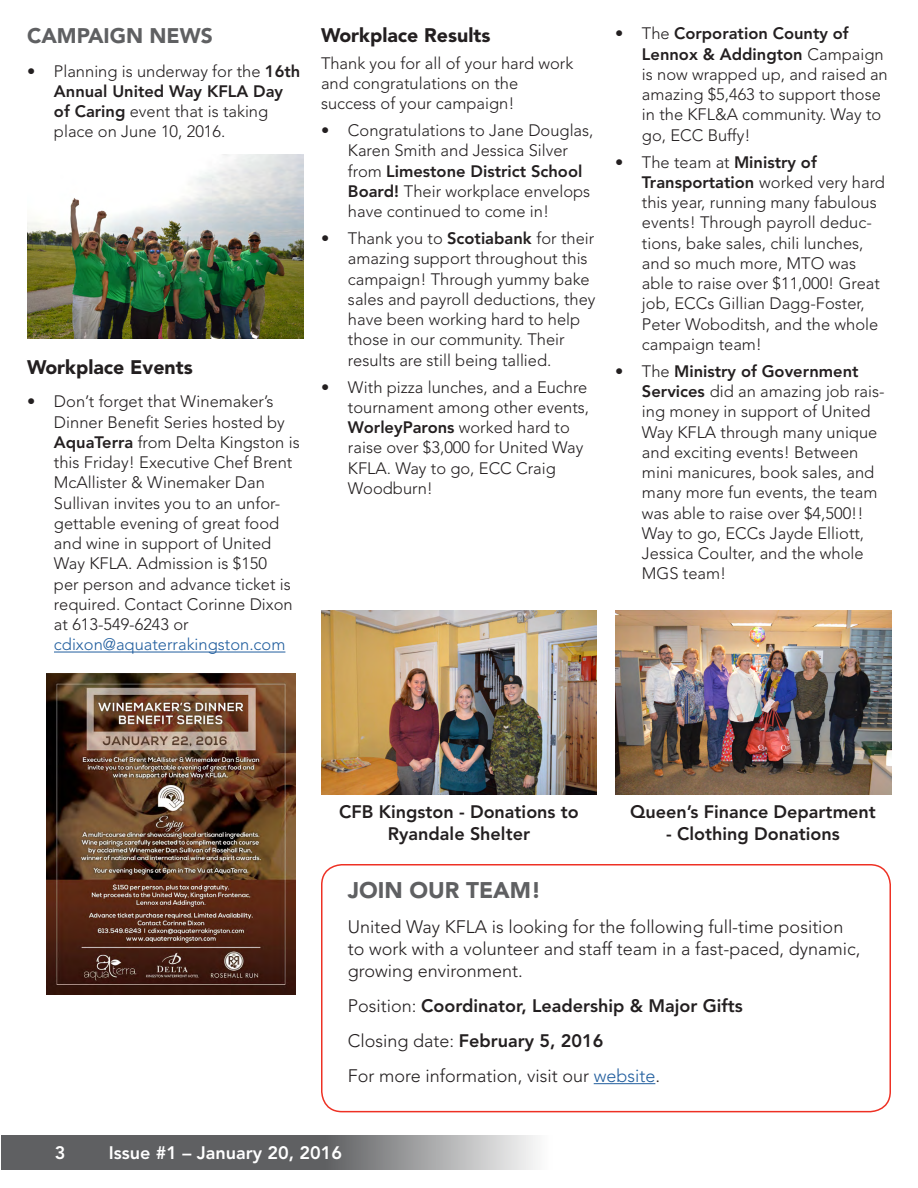
<style>
.page{position:relative;width:918px;height:1188px;background:#fff}
.page>*{position:absolute;margin:0;border:0;box-sizing:border-box;transform-origin:0 0}
.t1{font:900 22.5px "Avenir LT Std";color:#5f6062}
.t2{font:900 21px "Avenir LT Std";color:#5f6062}
.t3{font:900 19.5px "Avenir LT Std";color:#231f20}
.t4{font:300 18px/21.6px "Avenir LT Std";color:#231f20}
.t5{font:800 18px/21.6px "Avenir LT Std";color:#231f20;text-align:center}
.t6{font:800 18px "Avenir LT Std";color:#fff}
.t7{font:300 16.5px/20.2px "Avenir LT Std";color:#231f20}
.t8{font:300 16.5px "Avenir LT Std";color:#215e9e}
.s1{font-weight:800}
.s2{color:#215e9e}
</style>
<div class="page">
<svg style="left:1px;top:1135px;width:536px;height:34px;fill:#5f6062"></svg>
<hr style="left:54px;top:652px;width:231px;height:1px;background:#215e9e">
<img style="left:27px;top:155px;width:276px;height:183px">
<img style="left:46px;top:673px;width:249px;height:322px">
<img style="left:321px;top:611px;width:276px;height:183px">
<img style="left:615px;top:611px;width:276px;height:183px">
<div style="left:321px;top:864px;width:570px;height:248px;border:2px solid #ee3124;border-radius:20px"></div>
<hr style="left:594px;top:1083px;width:61px;height:1px;background:#215e9e">
<p class="t2" style="left:27px;top:23px;width:187px">CAMPAIGN NEWS</p>
<p class="t7" style="left:54px;top:61px;width:248px;text-indent:-27px">• Planning is underway for the <span class="s1">16th<br>Annual United Way KFLA Day of Caring</span> event that is taking place on June 10, 2016.</p>
<p class="t3" style="left:27px;top:355px;width:167px">Workplace Events</p>
<p class="t7" style="left:54px;top:392px;width:247px;text-indent:-27px">• Don’t forget that Winemaker’s<br>Dinner Benefit Series hosted by<br><span class="s1">AquaTerra</span> from Delta Kingston is this Friday! Executive Chef Brent<br>McAllister &amp; Winemaker Dan<br>Sullivan invites you to an unfor&shy;gettable evening of great food and wine in support of United<br>Way KFLA. Admission is $150<br>per person and advance ticket is required. Contact Corinne Dixon at 613-549-6243 or</p>
<p class="t8" style="left:54px;top:635px;width:233px">cdixon@aquaterrakingston.com</p>
<p class="t3" style="left:321px;top:23px;width:171px">Workplace Results</p>
<p class="t7" style="left:321px;top:53px;width:254px">Thank you for all of your hard work and congratulations on the success of your campaign!</p>
<p class="t7" style="left:348px;top:120px;width:247px;text-indent:-27px">• Congratulations to Jane Douglas,<br>Karen Smith and Jessica Silver from <span class="s1">Limestone District School<br>Board!</span> Their workplace envelops have continued to come in!</p>
<p class="t7" style="left:348px;top:228px;width:249px;text-indent:-27px">• Thank you to <span class="s1">Scotiabank</span> for their amazing support throughout this campaign! Through yummy bake sales and payroll deductions, they have been working hard to help those in our community. Their results are still being tallied.</p>
<p class="t7" style="left:348px;top:377px;width:243px;text-indent:-27px">• With pizza lunches, and a Euchre tournament among other events,<br><span class="s1">WorleyParons</span> worked hard to raise over $3,000 for United Way<br>KFLA. Way to go, ECC Craig<br>Woodburn!</p>
<p class="t7" style="left:642px;top:24px;width:247px;text-indent:-27px">• The <span class="s1">Corporation County of<br>Lennox &amp; Addington</span> Campaign is now wrapped up, and raised an amazing $5,463 to support those in the KFL&amp;A community. Way to go, ECC Buffy!</p>
<p class="t7" style="left:642px;top:152px;width:244px;text-indent:-27px">• The team at <span class="s1">Ministry of<br>Transportation</span> worked very hard this year, running many fabulous events! Through payroll deduc&shy;tions, bake sales, chili lunches, and so much more, MTO was able to raise over $11,000! Great job, ECCs Gillian Dagg-Foster,<br>Peter Woboditsh, and the whole campaign team!</p>
<p class="t7" style="left:642px;top:361px;width:244px;text-indent:-27px">• The <span class="s1">Ministry of Government<br>Services</span> did an amazing job rais&shy;ing money in support of United<br>Way KFLA through many unique and exciting events! Between mini manicures, book sales, and many more fun events, the team was able to raise over $4,500!!<br>Way to go, ECCs Jayde Elliott,<br>Jessica Coulter, and the whole<br>MGS team!</p>
<p class="t5" style="left:339px;top:801px;width:241px">CFB Kingston - Donations to<br>Ryandale Shelter</p>
<h1 class="t1" style="left:348px;top:877px;width:195px">JOIN OUR TEAM!</h1>
<p class="t4" style="left:348px;top:916px;width:514px">United Way KFLA is looking for the following full-time position to work with a volunteer and staff team in a fast-paced, dynamic, growing environment.</p>
<p class="t4" style="left:348px;top:988px;width:397px;line-height:35.1px">Position: <span class="s1">Coordinator, Leadership &amp; Major Gifts<br></span>Closing date: <span class="s1">February 5, 2016<br></span>For more information, visit our <span class="s2">website</span>.</p>
<p class="t5" style="left:630px;top:801px;width:247px">Queen’s Finance Department</p>
<p class="t5" style="left:666px;top:823px;width:175px">- Clothing Donations</p>
<p class="t6" style="left:55px;top:1142px;width:12px">3</p>
<p class="t6" style="left:109px;top:1142px;width:235px">Issue #1 – January 20, 2016</p>
</div>
